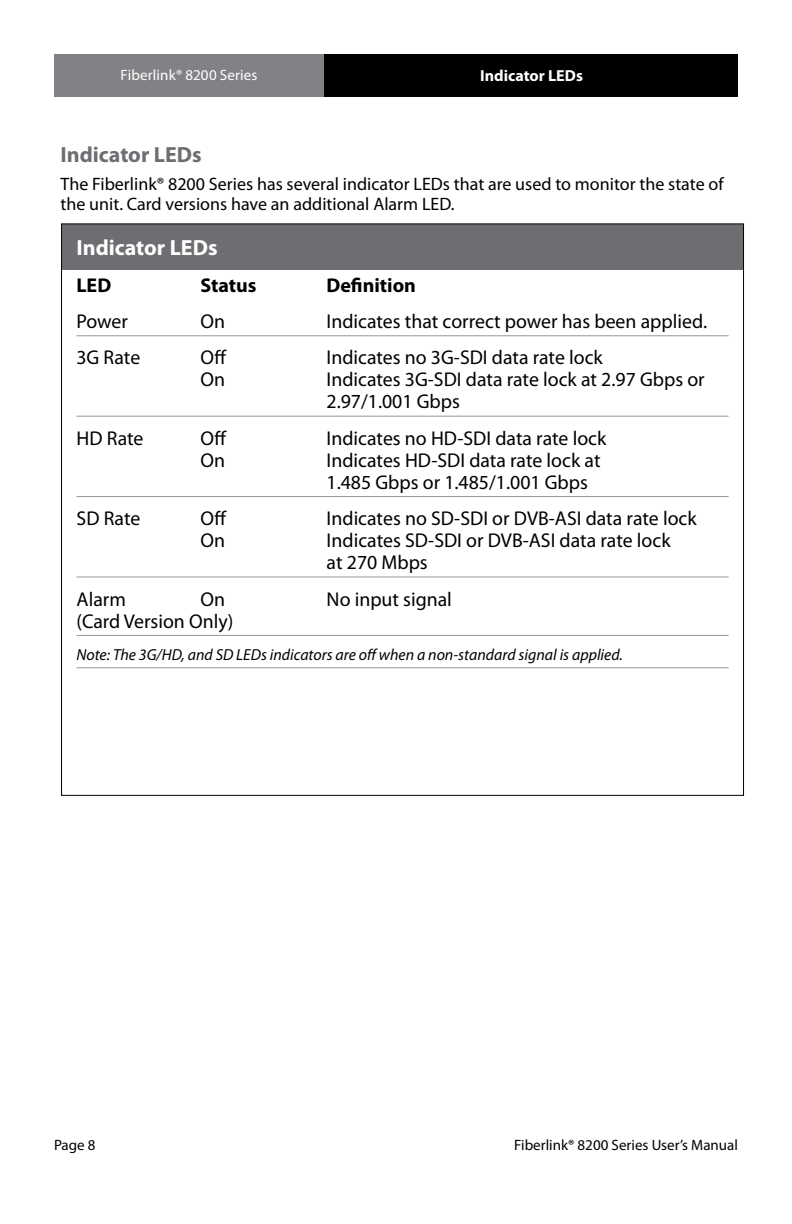
<style>
.page{position:relative;width:792px;height:1224px;background:#fff}
.page>*{position:absolute;margin:0;border:0;box-sizing:border-box;transform-origin:0 0}
.t1{font:700 22px "Myriad Pro";color:#fff}
.t2{font:700 22px "Myriad Pro";color:#6d6e71}
.t3{font:20px/22px "Myriad Pro";color:#000}
.t4{font:700 20px "Myriad Pro";color:#000}
.t5{font:18px/20px "Myriad Pro";color:#000}
.t6{font:italic 16px "Myriad Pro";color:#000}
.t7{font:700 16px "Myriad Pro";color:#fff}
.t8{font:15px "Myriad Pro";color:#000}
.t9{font:15px "Myriad Pro";letter-spacing:.01em;color:#fff}
</style>
<div class="page">
<div style="left:196px;top:54px;width:542px;height:42px;background:#000"></div>
<div style="left:54px;top:54px;width:270px;height:42px;background:#808285"></div>
<div style="left:62px;top:224px;width:682px;height:46px;background:#6d6e71"></div>
<hr style="left:76px;top:335px;width:653px;height:1px;background:#939598">
<hr style="left:76px;top:416px;width:653px;height:1px;background:#939598">
<hr style="left:76px;top:496px;width:653px;height:1px;background:#939598">
<hr style="left:76px;top:576px;width:653px;height:1px;background:#939598">
<hr style="left:76px;top:635px;width:653px;height:1px;background:#939598">
<hr style="left:76px;top:667px;width:653px;height:1px;background:#939598">
<p class="t9" style="left:120px;top:66px;width:139px">Fiberlink® 8200 Series</p>
<p class="t7" style="left:480px;top:65px;width:104px">Indicator LEDs</p>
<p class="t2" style="left:61px;top:140px;width:143px">Indicator LEDs</p>
<p class="t5" style="left:61px;top:174px;width:665px">The Fiberlink® 8200 Series has several indicator LEDs that are used to monitor the state of the unit. Card versions have an additional Alarm LED.</p>
<p class="t1" style="left:76px;top:234px;width:143px">Indicator LEDs</p>
<p class="t4" style="left:76px;top:272px;width:36px">LED</p>
<p class="t4" style="left:200px;top:272px;width:58px">Status</p>
<p class="t4" style="left:326px;top:272px;width:91px">Definition</p>
<p class="t3" style="left:76px;top:310px;width:53px">Power</p>
<p class="t3" style="left:200px;top:310px;width:26px">On</p>
<p class="t3" style="left:326px;top:310px;width:382px">Indicates that correct power has been applied.</p>
<p class="t3" style="left:76px;top:346px;width:65px">3G Rate</p>
<p class="t3" style="left:200px;top:346px;width:28px">Off</p>
<p class="t3" style="left:326px;top:346px;width:278px">Indicates no 3G-SDI data rate lock</p>
<p class="t3" style="left:200px;top:368px;width:26px">On</p>
<p class="t3" style="left:326px;top:368px;width:380px">Indicates 3G-SDI data rate lock at 2.97 Gbps or<br>2.97/1.001 Gbps</p>
<p class="t3" style="left:77px;top:427px;width:69px">HD Rate</p>
<p class="t3" style="left:201px;top:427px;width:28px">Off</p>
<p class="t3" style="left:327px;top:427px;width:281px">Indicates no HD-SDI data rate lock</p>
<p class="t3" style="left:201px;top:449px;width:26px">On</p>
<p class="t3" style="left:327px;top:449px;width:276px">Indicates HD-SDI data rate lock at<br>1.485 Gbps or 1.485/1.001 Gbps</p>
<p class="t3" style="left:77px;top:507px;width:65px">SD Rate</p>
<p class="t3" style="left:201px;top:507px;width:28px">Off</p>
<p class="t3" style="left:327px;top:507px;width:372px">Indicates no SD-SDI or DVB-ASI data rate lock</p>
<p class="t3" style="left:201px;top:529px;width:26px">On</p>
<p class="t3" style="left:327px;top:529px;width:346px">Indicates SD-SDI or DVB-ASI data rate lock at 270 Mbps</p>
<p class="t3" style="left:77px;top:588px;width:51px">Alarm</p>
<p class="t3" style="left:201px;top:588px;width:26px">On</p>
<p class="t3" style="left:327px;top:588px;width:127px">No input signal</p>
<p class="t3" style="left:77px;top:610px;width:158px">(Card Version Only)</p>
<p class="t6" style="left:76px;top:645px;width:548px">Note: The 3G/HD, and SD LEDs indicators are off when a non-standard signal is applied.</p>
<p class="t8" style="left:54px;top:1136px;width:43px">Page 8</p>
<p class="t8" style="left:514px;top:1136px;width:225px">Fiberlink® 8200 Series User’s Manual</p>
</div>
